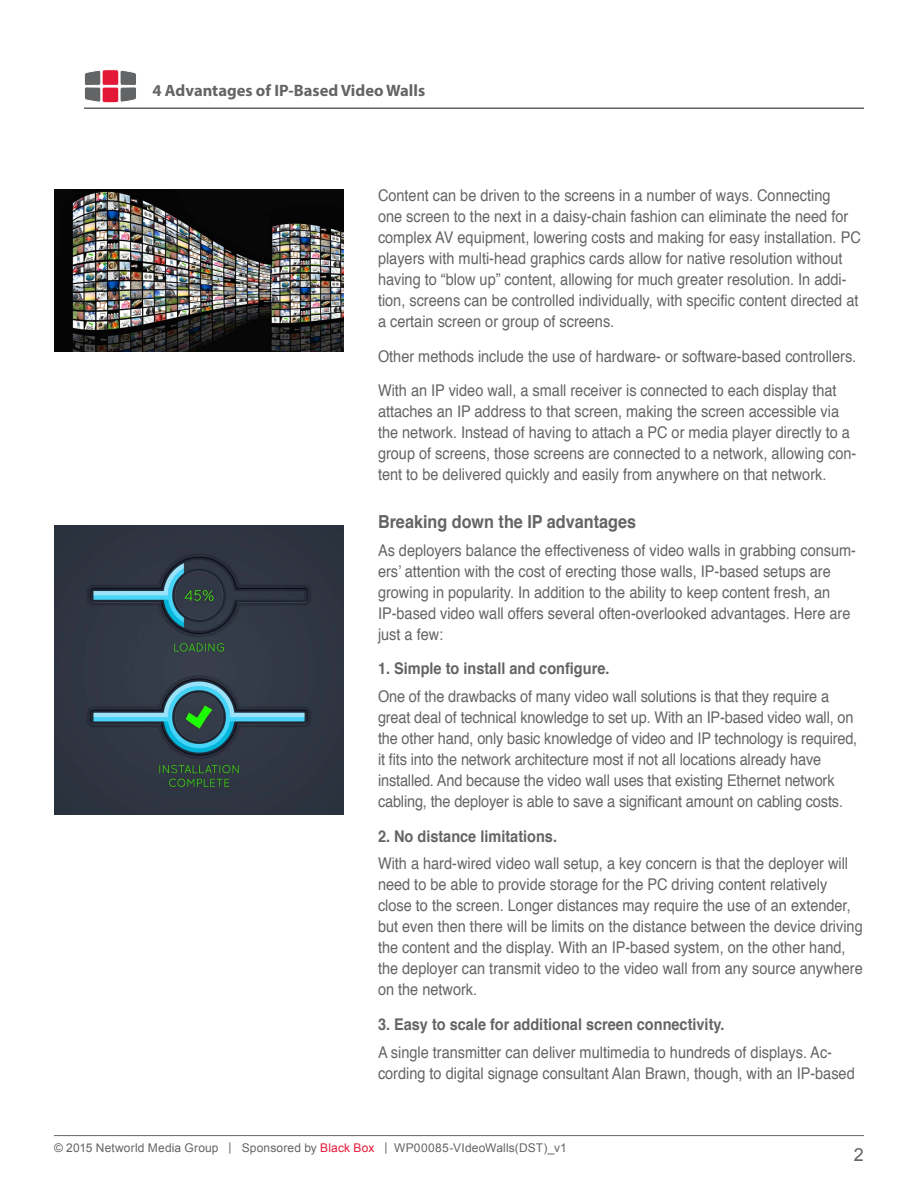
<style>
.page{position:relative;width:918px;height:1188px;background:#fff}
.page>*{position:absolute;margin:0;border:0;box-sizing:border-box;transform-origin:0 0}
.t1{font:700 18px "Helvetica";color:#636466;scale:.9 1}
.t2{font:18px "Arial";color:#636466}
.t3{font:700 16.5px "Myriad Pro";color:#636466}
.t4{font:16.2px/21px "Helvetica";color:#636466;scale:.9 1}
.t5{font:700 16.2px "Helvetica";color:#636466;scale:.9 1}
.t6{font:12px "Arial";letter-spacing:.015em;color:#636466}
.s1{color:#e31837}
</style>
<div class="page">
<hr style="left:84px;top:107px;width:780px;height:2px;background:#636466">
<svg style="left:84px;top:69px;width:52px;height:34px"></svg>
<hr style="left:54px;top:1135px;width:810px;height:1px;background:#636466">
<img style="left:54px;top:189px;width:289px;height:162px">
<img style="left:54px;top:526px;width:289px;height:288px">
<p class="t3" style="left:152px;top:79px;width:274px">4 Advantages of IP-Based Video Walls</p>
<p class="t4" style="left:378px;top:185px;width:538px">Content can be driven to the screens in a number of ways. Connecting<br>one screen to the next in a daisy-chain fashion can eliminate the need for complex AV equipment, lowering costs and making for easy installation. PC players with multi-head graphics cards allow for native resolution without having to “blow up” content, allowing for much greater resolution. In addi&shy;tion, screens can be controlled individually, with specific content directed at a certain screen or group of screens.</p>
<p class="t4" style="left:378px;top:339px;width:533px;line-height:34.5px">Other methods include the use of hardware- or software-based controllers.<br>With an IP video wall, a small receiver is connected to each display that</p>
<p class="t4" style="left:378px;top:401px;width:533px">attaches an IP address to that screen, making the screen accessible via the network. Instead of having to attach a PC or media player directly to a group of screens, those screens are connected to a network, allowing con&shy;tent to be delivered quickly and easily from anywhere on that network.</p>
<p class="t1" style="left:378px;top:507px;width:288px">Breaking down the IP advantages</p>
<p class="t4" style="left:378px;top:540px;width:533px">As deployers balance the effectiveness of video walls in grabbing consum&shy;ers’ attention with the cost of erecting those walls, IP-based setups are growing in popularity. In addition to the ability to keep content fresh, an IP-based video wall offers several often-overlooked advantages. Here are just a few:</p>
<p class="t5" style="left:378px;top:656px;width:259px">1. Simple to install and configure.</p>
<p class="t4" style="left:378px;top:686px;width:534px">One of the drawbacks of many video wall solutions is that they require a great deal of technical knowledge to set up. With an IP-based video wall, on the other hand, only basic knowledge of video and IP technology is required, it fits into the network architecture most if not all locations already have installed. And because the video wall uses that existing Ethernet network cabling, the deployer is able to save a significant amount on cabling costs.</p>
<p class="t5" style="left:378px;top:823px;width:200px">2. No distance limitations.</p>
<p class="t4" style="left:378px;top:854px;width:540px">With a hard-wired video wall setup, a key concern is that the deployer will need to be able to provide storage for the PC driving content relatively close to the screen. Longer distances may require the use of an extender, but even then there will be limits on the distance between the device driving the content and the display. With an IP-based system, on the other hand, the deployer can transmit video to the video wall from any source anywhere on the network.</p>
<p class="t5" style="left:378px;top:1011px;width:387px">3. Easy to scale for additional screen connectivity.</p>
<p class="t4" style="left:378px;top:1042px;width:531px">A single transmitter can deliver multimedia to hundreds of displays. Ac&shy;cording to digital signage consultant Alan Brawn, though, with an IP-based</p>
<p class="t6" style="left:54px;top:1140px;width:514px">© 2015 Networld Media Group | Sponsored by <span class="s1">Black Box</span> | WP00085-VIdeoWalls(DST)_v1</p>
<p class="t2" style="left:854px;top:1143px;width:12px">2</p>
</div>
